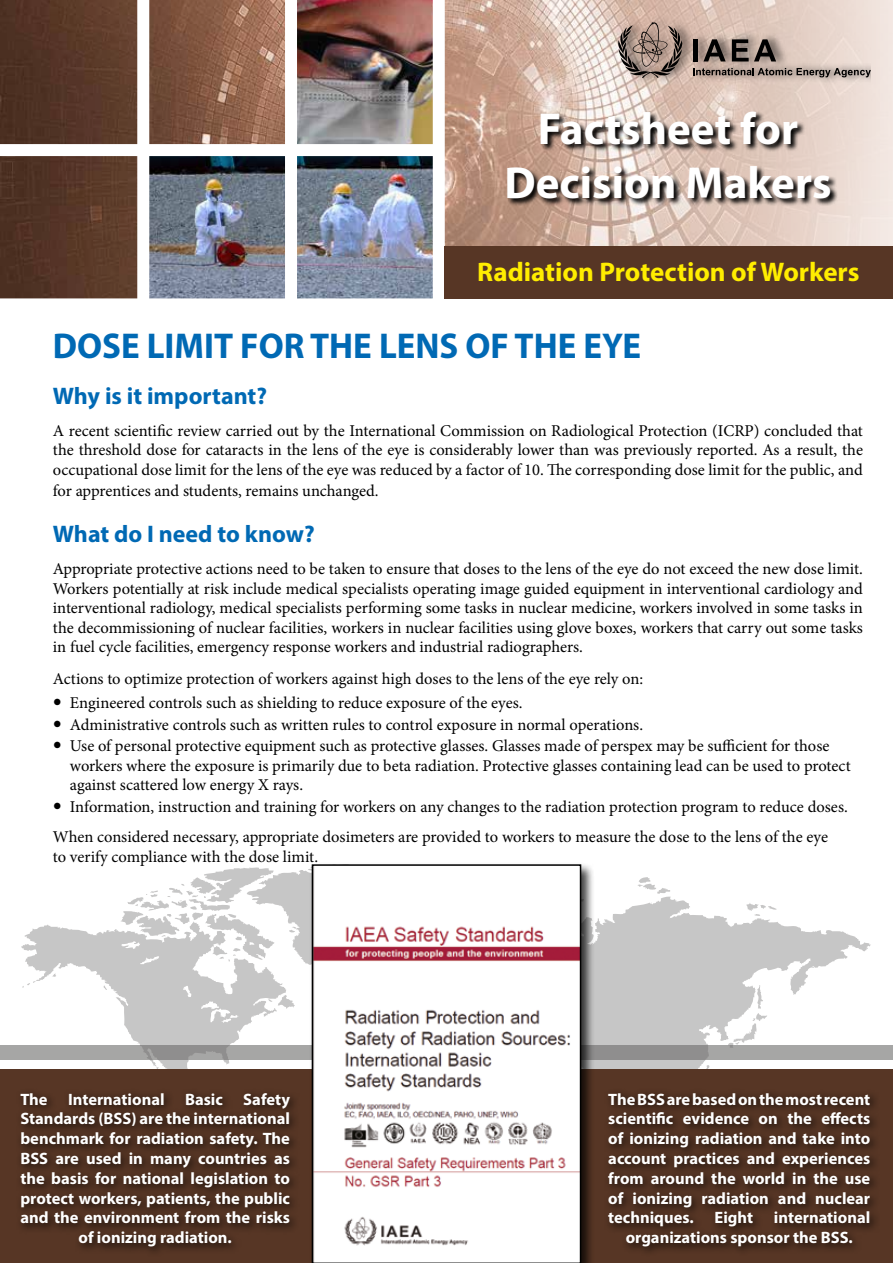
<style>
.page{position:relative;width:893px;height:1263px;background:#fff}
.page>*{position:absolute;margin:0;border:0;box-sizing:border-box;transform-origin:0 0}
.t1{font:700 45px/54px "Myriad Pro";color:#fff;text-align:center}
.t2{font:700 36px "Myriad Pro";color:#0069b4}
.t3{font:700 27px "Myriad Pro";color:#ffed00}
.t4{font:700 24px "Myriad Pro";color:#0069b4}
.t5{font:16.5px/19.5px "Minion Pro";letter-spacing:-.005em;color:#000}
.t6{font:700 16.5px/19.8px "Myriad Pro";color:#fff;text-align:center}
</style>
<div class="page">
<svg style="left:638px;top:877px;width:32px;height:17px"></svg>
<svg style="left:596px;top:896px;width:275px;height:76px;fill:#c6c6c6"></svg>
<svg style="left:21px;top:924px;width:250px;height:48px;fill:#c6c6c6"></svg>
<svg style="left:121px;top:867px;width:188px;height:99px"></svg>
<img style="left:0;top:0;width:893px;height:298px">
<img style="left:297px;top:0;width:136px;height:298px">
<img style="left:149px;top:156px;width:136px;height:142px">
<div style="left:137px;top:0;width:12px;height:304px;background:#fff"></div>
<div style="left:433px;top:0;width:12px;height:304px;background:#fff"></div>
<div style="left:0;top:144px;width:439px;height:12px;background:#fff"></div>
<div style="left:285px;top:0;width:12px;height:304px;background:#fff"></div>
<div style="left:0;top:1070px;width:893px;height:193px;background:#573625"></div>
<div style="left:16px;top:1088px;width:284px;height:169px;background:#000;opacity:.75"></div>
<div style="left:604px;top:1088px;width:276px;height:169px;background:#000;opacity:.75"></div>
<svg style="left:0;top:972px;width:893px;height:266px"></svg>
<div style="left:309px;top:862px;width:287px;height:401px;background:#000;opacity:.75"></div>
<svg style="left:312px;top:864px;width:269px;height:399px"></svg>
<div style="left:444px;top:246px;width:449px;height:52px;background:#573625"></div>
<svg style="left:507px;top:111px;width:331px;height:96px;background:#a49288"></svg>
<div style="left:618px;top:15px;width:253px;height:70px;background:#000;opacity:.62"></div>
<svg style="left:618px;top:22px;width:65px;height:56px;background:#948178"></svg>
<div style="left:693px;top:39px;width:5px;height:22px;background:#000"></div>
<svg style="left:703px;top:39px;width:23px;height:22px"></svg>
<svg style="left:732px;top:39px;width:44px;height:22px"></svg>
<svg style="left:693px;top:68px;width:178px;height:9px;background:#82766f"></svg>
<h1 class="t1" style="left:505px;top:100px;width:329px">Factsheet for<br>Decision Makers</h1>
<h3 class="t3" style="left:477px;top:254px;width:384px">Radiation Protection of Workers</h3>
<h2 class="t2" style="left:53px;top:322px;width:590px">DOSE LIMIT FOR THE LENS OF THE EYE</h2>
<h3 class="t4" style="left:53px;top:380px;width:216px">Why is it important?</h3>
<p class="t5" style="left:53px;top:421px;width:812px;text-align:justify">A recent scientific review carried out by the International Commission on Radiological Protection (ICRP) concluded that the threshold dose for cataracts in the lens of the eye is considerably lower than was previously reported. As a result, the occupational dose limit for the lens of the eye was reduced by a factor of 10. The corresponding dose limit for the public, and</p>
<p class="t5" style="left:53px;top:481px;width:327px">for apprentices and students, remains unchanged.</p>
<h3 class="t4" style="left:53px;top:518px;width:263px">What do I need to know?</h3>
<p class="t5" style="left:53px;top:559px;width:812px;text-align:justify">Appropriate protective actions need to be taken to ensure that doses to the lens of the eye do not exceed the new dose limit.<br>Workers potentially at risk include medical specialists operating image guided equipment in interventional cardiology and interventional radiology, medical specialists performing some tasks in nuclear medicine, workers involved in some tasks in the decommissioning of nuclear facilities, workers in nuclear facilities using glove boxes, workers that carry out some tasks in fuel cycle facilities, emergency response workers and industrial radiographers.</p>
<p class="t5" style="left:70px;top:667px;width:575px;line-height:23.7px;text-indent:-17px">Actions to optimize protection of workers against high doses to the lens of the eye rely on:<br>Engineered controls such as shielding to reduce exposure of the eyes.</p>
<p class="t5" style="left:70px;top:714px;width:761px;line-height:21.6px">Administrative controls such as written rules to control exposure in normal operations.<br>Use of personal protective equipment such as protective glasses. Glasses made of perspex may be sufficient for those</p>
<p class="t5" style="left:70px;top:756px;width:782px">workers where the exposure is primarily due to beta radiation. Protective glasses containing lead can be used to protect against scattered low energy X rays.</p>
<p class="t5" style="left:53px;top:792px;width:796px;line-height:30.2px;text-indent:17px">Information, instruction and training for workers on any changes to the radiation protection program to reduce doses.<br>When considered necessary, appropriate dosimeters are provided to workers to measure the dose to the lens of the eye</p>
<p class="t5" style="left:53px;top:847px;width:267px">to verify compliance with the dose limit.</p>
<p class="t6" style="left:20px;top:1088px;width:271px">The International Basic Safety Standards (BSS) are the international benchmark for radiation safety. The BSS are used in many countries as the basis for national legislation to protect workers, patients, the public and the environment from the risks of ionizing radiation.</p>
<p class="t6" style="left:608px;top:1088px;width:263px;text-align:justify">The BSS are based on the most recent scientific evidence on the effects of ionizing radiation and take into account practices and experiences from around the world in the use of ionizing radiation and nuclear techniques.</p>
<p class="t6" style="left:626px;top:1207px;width:246px;text-align:left;text-indent:148px">international organizations sponsor the BSS.</p>
<p class="t6" style="left:714px;top:1207px;width:40px">Eight</p>
</div>
